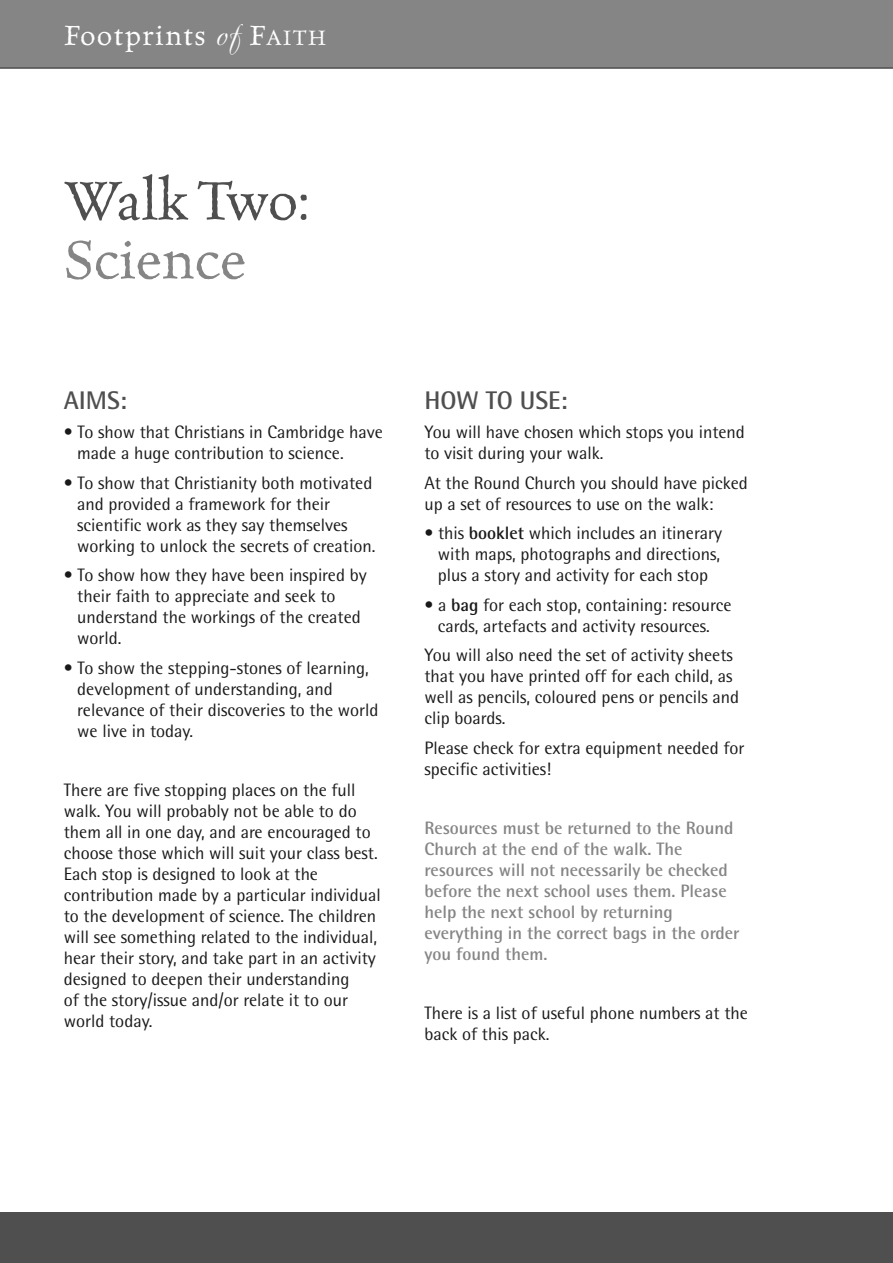
<style>
.page{position:relative;width:893px;height:1263px;background:#fff}
.page>*{position:absolute;margin:0;border:0;box-sizing:border-box;transform-origin:0 0}
.t1{font:61.5px "Celestia Antiqua";color:#4f4f4f}
.t2{font:61.5px "Celestia Antiqua";color:#858585}
.t3{font:31.5px "Celestia Antiqua";letter-spacing:.05em;color:#fff}
.t4{font:700 25.5px "Rotis Semi Sans";color:#4f4f4f}
.t5{font:18px/21px "Rotis Semi Sans";color:#191919}
.t6{font:700 18px/21px "Rotis Semi Sans";color:#858585}
.s1{font-family:"Boulevard"}
.s2{font-size:23.7px}
.s3{font-weight:700}
</style>
<div class="page">
<div style="left:0;top:1212px;width:893px;height:51px;background:#4f4f4f"></div>
<div style="left:0;top:0;width:893px;height:68px;background:#858585"></div>
<hr style="left:0;top:67px;width:893px;height:2px;background:#4f4f4f">
<h2 class="t3" style="left:64px;top:16px;width:264px">Footprints <span class="s1">of</span> F<span class="s2">AITH</span></h2>
<h1 class="t1" style="left:64px;top:162px;width:248px">Walk Two:</h1>
<h1 class="t2" style="left:64px;top:221px;width:184px">Science</h1>
<h3 class="t4" style="left:64px;top:391px;width:65px">AIMS:</h3>
<p class="t5" style="left:77px;top:423px;width:307px;text-indent:-14px">• To show that Christians in Cambridge have made a huge contribution to science.</p>
<p class="t5" style="left:77px;top:474px;width:300px;text-indent:-14px">• To show that Christianity both motivated and provided a framework for their scientific work as they say themselves working to unlock the secrets of creation.</p>
<p class="t5" style="left:77px;top:566px;width:291px;text-indent:-14px">• To show how they have been inspired by their faith to appreciate and seek to understand the workings of the created world.</p>
<p class="t5" style="left:77px;top:659px;width:303px;text-indent:-14px">• To show the stepping-stones of learning, development of understanding, and relevance of their discoveries to the world we live in today.</p>
<p class="t5" style="left:64px;top:781px;width:319px">There are five stopping places on the full walk. You will probably not be able to do them all in one day, and are encouraged to choose those which will suit your class best.<br>Each stop is designed to look at the contribution made by a particular individual to the development of science. The children will see something related to the individual, hear their story, and take part in an activity designed to deepen their understanding<br>of the story/issue and/or relate it to our world today.</p>
<h3 class="t4" style="left:424px;top:391px;width:145px">HOW TO USE:</h3>
<p class="t5" style="left:424px;top:423px;width:322px">You will have chosen which stops you intend to visit during your walk.</p>
<p class="t5" style="left:424px;top:474px;width:325px">At the Round Church you should have picked up a set of resources to use on the walk:</p>
<p class="t5" style="left:438px;top:524px;width:286px;text-align:justify;text-indent:-14px">• this <span class="s3">booklet</span> which includes an itinerary with maps, photographs and directions, plus a story and activity for each stop</p>
<p class="t5" style="left:424px;top:596px;width:309px;text-align:center">• a <span class="s3">bag</span> for each stop, containing: resource cards, artefacts and activity resources.</p>
<p class="t5" style="left:424px;top:647px;width:316px">You will also need the set of activity sheets that you have printed off for each child, as well as pencils, coloured pens or pencils and clip boards.</p>
<p class="t5" style="left:424px;top:739px;width:322px">Please check for extra equipment needed for specific activities!</p>
<p class="t6" style="left:424px;top:819px;width:317px">Resources must be returned to the Round Church at the end of the walk. The resources will not necessarily be checked before the next school uses them. Please help the next school by returning everything in the correct bags in the order you found them.</p>
<p class="t5" style="left:424px;top:1004px;width:325px">There is a list of useful phone numbers at the back of this pack.</p>
</div>
